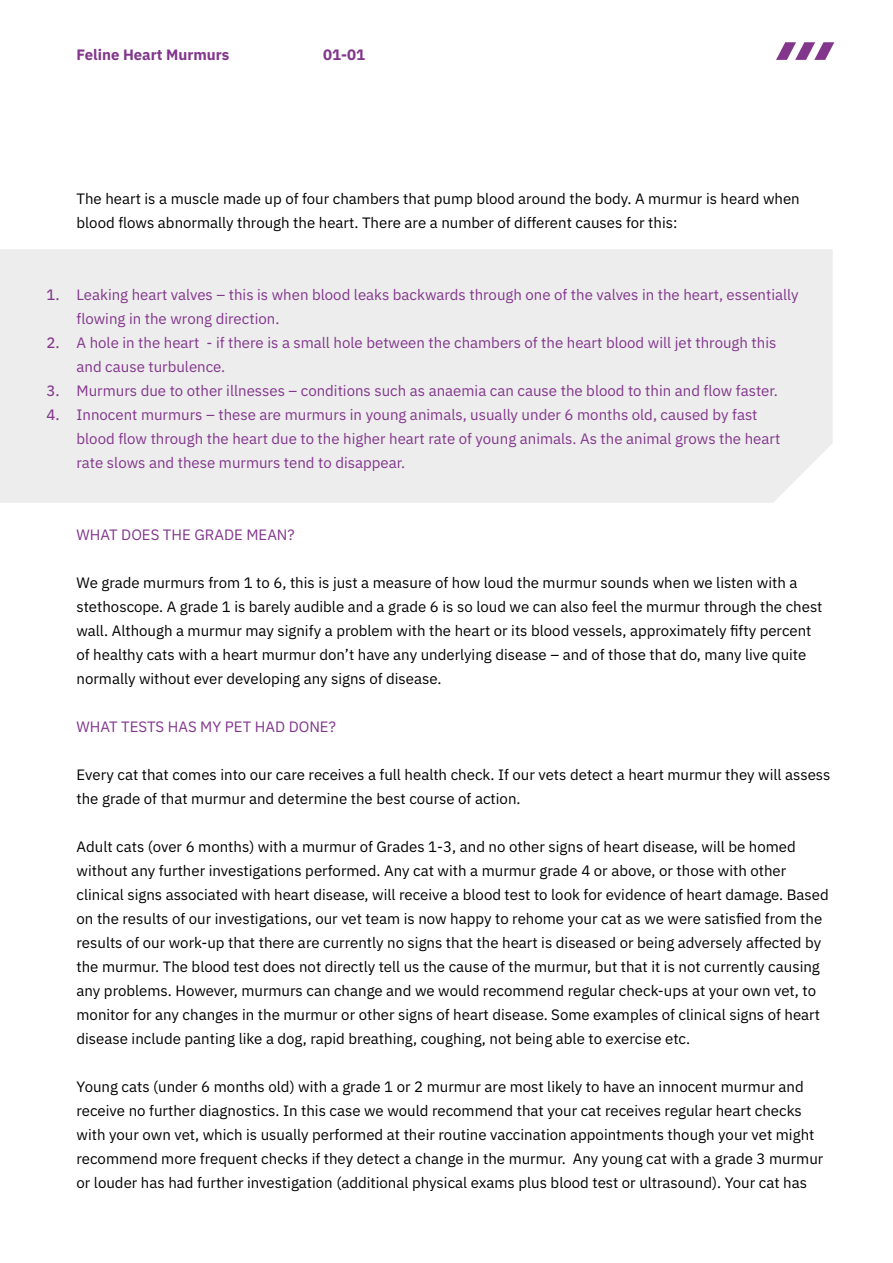
<style>
.page{position:relative;width:893px;height:1263px;background:#fff}
.page>*{position:absolute;margin:0;border:0;box-sizing:border-box;transform-origin:0 0}
.t1{font:15px/24px "IBM Plex Sans";color:#000}
.t2{font:15px/24px "IBM Plex Sans";color:#82368c}
.t3{font:700 15px "IBM Plex Sans";color:#82368c}
.t4{font:15px/24px "IBM Plex Sans Text";color:#82368c}
</style>
<div class="page">
<div style="left:0;top:249px;width:833px;height:254px;background:#ededed"></div>
<svg style="left:776px;top:42px;width:58px;height:18px"></svg>
<p class="t3" style="left:77px;top:42px;width:154px">Feline Heart Murmurs</p>
<p class="t3" style="left:323px;top:42px;width:44px">01-01</p>
<p class="t1" style="left:77px;top:185px;width:725px">The heart is a muscle made up of four chambers that pump blood around the body. A murmur is heard when blood flows abnormally through the heart. There are a number of different causes for this:</p>
<p class="t4" style="left:46px;top:281px;width:15px">1.</p>
<p class="t4" style="left:46px;top:329px;width:15px">2.</p>
<p class="t4" style="left:46px;top:377px;width:15px">3.<br>4.</p>
<p class="t2" style="left:77px;top:281px;width:723px">Leaking heart valves – this is when blood leaks backwards through one of the valves in the heart, essentially flowing in the wrong direction.<br>A hole in the heart - if there is a small hole between the chambers of the heart blood will jet through this and cause turbulence.<br>Murmurs due to other illnesses – conditions such as anaemia can cause the blood to thin and flow faster.<br>Innocent murmurs – these are murmurs in young animals, usually under 6 months old, caused by fast blood flow through the heart due to the higher heart rate of young animals. As the animal grows the heart rate slows and these murmurs tend to disappear.</p>
<p class="t2" style="left:77px;top:521px;width:220px">WHAT DOES THE GRADE MEAN?</p>
<p class="t1" style="left:77px;top:569px;width:747px">We grade murmurs from 1 to 6, this is just a measure of how loud the murmur sounds when we listen with a stethoscope. A grade 1 is barely audible and a grade 6 is so loud we can also feel the murmur through the chest wall. Although a murmur may signify a problem with the heart or its blood vessels, approximately fifty percent of healthy cats with a heart murmur don’t have any underlying disease – and of those that do, many live quite normally without ever developing any signs of disease.</p>
<p class="t2" style="left:77px;top:713px;width:261px">WHAT TESTS HAS MY PET HAD DONE?</p>
<p class="t1" style="left:77px;top:761px;width:755px">Every cat that comes into our care receives a full health check. If our vets detect a heart murmur they will assess the grade of that murmur and determine the best course of action.</p>
<p class="t1" style="left:77px;top:833px;width:754px">Adult cats (over 6 months) with a murmur of Grades 1-3, and no other signs of heart disease, will be homed without any further investigations performed. Any cat with a murmur grade 4 or above, or those with other clinical signs associated with heart disease, will receive a blood test to look for evidence of heart damage. Based on the results of our investigations, our vet team is now happy to rehome your cat as we were satisfied from the results of our work-up that there are currently no signs that the heart is diseased or being adversely affected by the murmur. The blood test does not directly tell us the cause of the murmur, but that it is not currently causing any problems. However, murmurs can change and we would recommend regular check-ups at your own vet, to monitor for any changes in the murmur or other signs of heart disease. Some examples of clinical signs of heart disease include panting like a dog, rapid breathing, coughing, not being able to exercise etc.</p>
<p class="t1" style="left:77px;top:1073px;width:748px">Young cats (under 6 months old) with a grade 1 or 2 murmur are most likely to have an innocent murmur and receive no further diagnostics. In this case we would recommend that your cat receives regular heart checks with your own vet, which is usually performed at their routine vaccination appointments though your vet might recommend more frequent checks if they detect a change in the murmur. Any young cat with a grade 3 murmur or louder has had further investigation (additional physical exams plus blood test or ultrasound). Your cat has</p>
</div>
